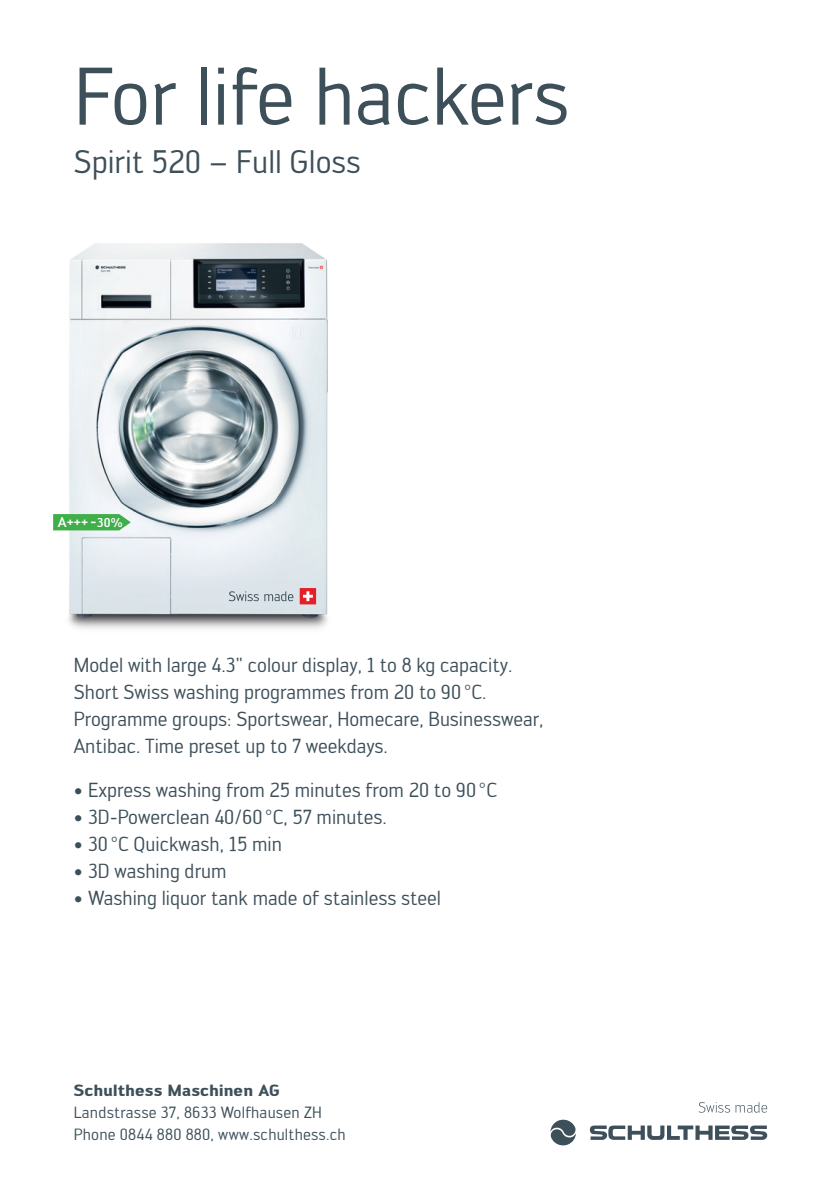
<style>
.page{position:relative;width:840px;height:1191px;background:#fff}
.page>*{position:absolute;margin:0;border:0;box-sizing:border-box;transform-origin:0 0}
.t1{font:80px "Engel";color:#3d4f59}
.t2{font:32px "Engel";color:#3d4f59}
.t3{font:20px/27px "Engel";color:#3d4f59}
.t4{font:16px/22px "Engel";letter-spacing:.01em;color:#3d4f59}
.t5{font:700 16px "Engel";letter-spacing:.01em;color:#3d4f59}
.t6{font:700 10.6px "Engel";color:#fff}
.s1{font-weight:500;font-size:14px}
.s2{font-size:12.6px}
.s3{font-weight:500;font-size:12.6px}
</style>
<div class="page">
<svg style="left:589px;top:1125px;width:177px;height:15px"></svg>
<svg style="left:550px;top:1119px;width:26px;height:27px"></svg>
<svg style="left:698px;top:1102px;width:31px;height:10px"></svg>
<svg style="left:735px;top:1102px;width:31px;height:10px"></svg>
<img style="left:53px;top:243px;width:275px;height:386px">
<svg style="left:53px;top:514px;width:78px;height:16px"></svg>
<svg style="left:228px;top:591px;width:65px;height:10px"></svg>
<svg style="left:299px;top:588px;width:17px;height:16px"></svg>
<h1 class="t1" style="left:74px;top:51px;width:496px">For life hackers</h1>
<h2 class="t2" style="left:74px;top:143px;width:288px">Spirit 520 – Full Gloss</h2>
<p class="t6" style="left:58px;top:515px;width:66px"><span class="s1">A</span>+++ <span class="s2">-</span><span class="s3">30%</span></p>
<p class="t3" style="left:74px;top:651px;width:471px">Model with large 4.3" colour display, 1 to 8 kg capacity.<br>Short Swiss washing programmes from 20 to 90°C.<br>Programme groups: Sportswear, Homecare, Businesswear, Antibac. Time preset up to 7 weekdays.</p>
<p class="t3" style="left:74px;top:776px;width:424px">• Express washing from 25 minutes from 20 to 90°C</p>
<p class="t3" style="left:74px;top:803px;width:314px">• 3D-Powerclean 40/60°C, 57 minutes.</p>
<p class="t3" style="left:74px;top:830px;width:210px">• 30°C Quickwash, 15 min</p>
<p class="t3" style="left:74px;top:857px;width:154px">• 3D washing drum</p>
<p class="t3" style="left:74px;top:884px;width:368px">• Washing liquor tank made of stainless steel</p>
<p class="t5" style="left:74px;top:1080px;width:207px">Schulthess Maschinen AG</p>
<p class="t4" style="left:74px;top:1101px;width:273px">Landstrasse 37, 8633 Wolfhausen ZH<br>Phone 0844 880 880, www.schulthess.ch</p>
</div>
